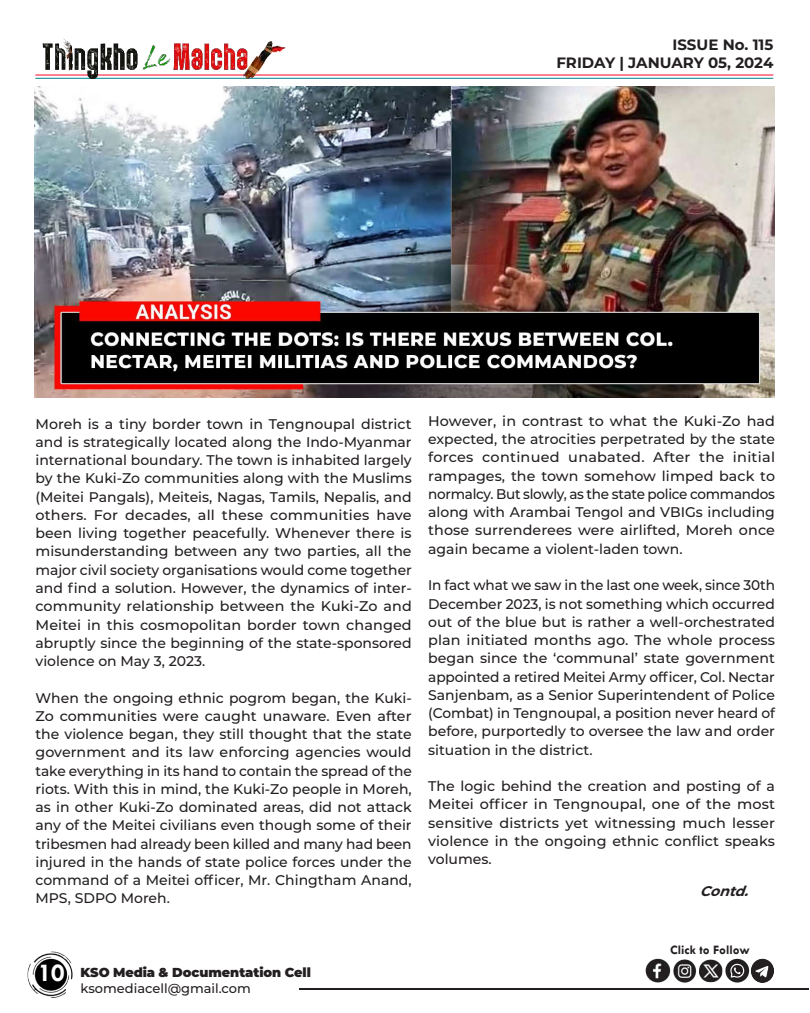
<style>
.page{position:relative;width:810px;height:1013px;background:#fff}
.page>*{position:absolute;margin:0;border:0;box-sizing:border-box;transform-origin:0 0}
.t1{font:700 26px "Tw Cen";color:#fff}
.t2{font:700 15px/18px "Montserrat";color:#231f20;text-align:right}
.t3{font:500 14px/18.2px "Montserrat";color:#231f20;text-align:justify}
.t4{font:italic 700 14px "Montserrat";color:#231f20}
.t5{font:900 13px "Montserrat";letter-spacing:-.005em;color:#231f20}
.t6{font:500 13px "Montserrat";color:#231f20}
.t7{font:700 13px "Tw Cen";color:#231f20}
</style>
<div class="page">
<hr style="left:299px;top:988px;width:509px;height:1px;background:#231f20">
<img style="left:27px;top:951px;width:46px;height:47px">
<hr style="left:35px;top:74px;width:738px;height:1px;background:#ff002d">
<hr style="left:35px;top:78px;width:738px;height:1px;background:#00848b">
<img style="left:35px;top:38px;width:254px;height:41px">
<img style="left:645px;top:958px;width:129px;height:25px">
<img style="left:35px;top:86px;width:740px;height:311px">
<p class="t2" style="left:556px;top:35px;width:218px">ISSUE No. 115<br>FRIDAY | JANUARY 05, 2024</p>
<p class="t3" style="left:36px;top:414px;width:378px">Moreh is a tiny border town in Tengnoupal district and is strategically located along the Indo-Myanmar international boundary. The town is inhabited largely by the Kuki-Zo communities along with the Muslims (Meitei Pangals), Meiteis, Nagas, Tamils, Nepalis, and others. For decades, all these communities have been living together peacefully. Whenever there is misunderstanding between any two parties, all the major civil society organisations would come together and find a solution. However, the dynamics of inter&shy;community relationship between the Kuki-Zo and Meitei in this cosmopolitan border town changed abruptly since the beginning of the state-sponsored violence on May 3, 2023.</p>
<p class="t3" style="left:36px;top:687px;width:378px">When the ongoing ethnic pogrom began, the Kuki-Zo communities were caught unaware. Even after the violence began, they still thought that the state government and its law enforcing agencies would take everything in its hand to contain the spread of the riots. With this in mind, the Kuki-Zo people in Moreh, as in other Kuki-Zo dominated areas, did not attack any of the Meitei civilians even though some of their tribesmen had already been killed and many had been injured in the hands of state police forces under the command of a Meitei officer, Mr. Chingtham Anand, MPS, SDPO Moreh.</p>
<h1 class="t1" style="left:38px;top:957px;width:28px">10</h1>
<p class="t5" style="left:81px;top:962px;width:232px">KSO Media &amp; Documentation Cell</p>
<p class="t6" style="left:81px;top:978px;width:172px">ksomediacell@gmail.com</p>
<p class="t3" style="left:428px;top:411px;width:348px">However, in contrast to what the Kuki-Zo had expected, the atrocities perpetrated by the state forces continued unabated. After the initial rampages, the town somehow limped back to normalcy. But slowly, as the state police commandos along with Arambai Tengol and VBIGs including those surrenderees were airlifted, Moreh once again became a violent-laden town.</p>
<p class="t3" style="left:428px;top:575px;width:348px">In fact what we saw in the last one week, since 30th December 2023, is not something which occurred out of the blue but is rather a well-orchestrated plan initiated months ago. The whole process began since the ‘communal’ state government appointed a retired Meitei Army officer, Col. Nectar Sanjenbam, as a Senior Superintendent of Police (Combat) in Tengnoupal, a position never heard of before, purportedly to oversee the law and order situation in the district.</p>
<p class="t3" style="left:428px;top:776px;width:348px">The logic behind the creation and posting of a Meitei officer in Tengnoupal, one of the most sensitive districts yet witnessing much lesser violence in the ongoing ethnic conflict speaks volumes.</p>
<p class="t4" style="left:700px;top:880px;width:56px">Contd.</p>
<p class="t7" style="left:670px;top:942px;width:81px">Click to Follow</p>
</div>
